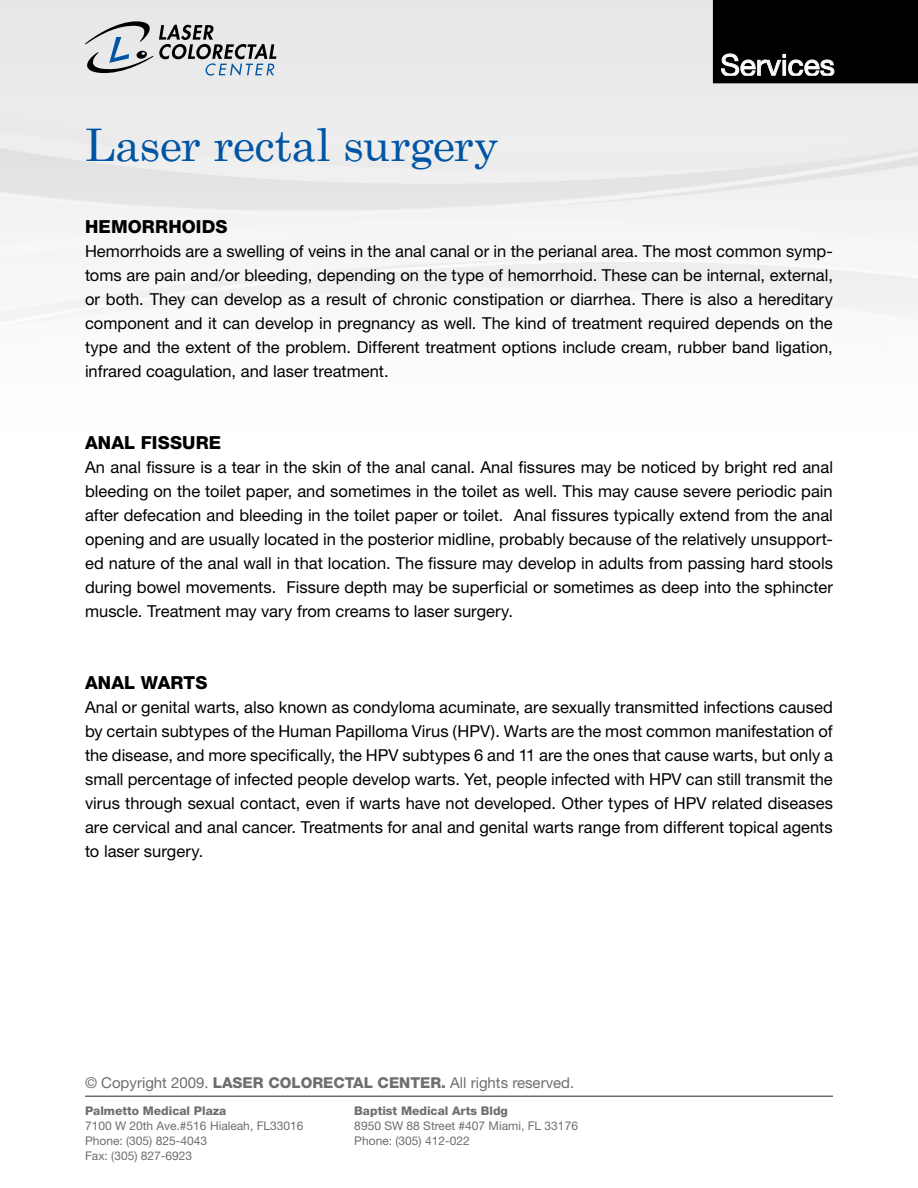
<style>
.page{position:relative;width:918px;height:1188px;background:#fff}
.page>*{position:absolute;margin:0;border:0;box-sizing:border-box;transform-origin:0 0}
.t1{font:45px "Century Schoolbook";letter-spacing:-.015em;color:#0054a4}
.t2{font:30px "Helvetica Neue";color:#fff}
.t3{font:800 18px "Helvetica Neue";letter-spacing:.01em;color:#000}
.t4{font:16.5px/24px "Helvetica Neue";color:#000;text-align:justify}
.t5{font:15px "Helvetica Neue";color:#6d6e71}
.t6{font:12px/15px "Helvetica Neue";color:#6d6e71}
.t7{font:800 12px "Helvetica Neue";color:#6d6e71}
.s1{font-weight:800}
</style>
<div class="page">
<svg style="left:85px;top:21px;width:68px;height:54px;background:#babec1"></svg>
<svg style="left:159px;top:25px;width:117px;height:51px;background:#b3b6b9"></svg>
<hr style="left:85px;top:1096px;width:748px;height:1px;background:#6d6e71">
<svg style="left:713px;top:0;width:205px;height:83px;background:#090909"></svg>
<h1 class="t1" style="left:85px;top:107px;width:415px">Laser rectal surgery</h1>
<h2 class="t2" style="left:720px;top:47px;width:116px">Services</h2>
<p class="t3" style="left:85px;top:216px;width:29px">HEMORRHO</p>
<p class="t3" style="left:196px;top:216px;width:31px">IDS</p>
<p class="t4" style="left:85px;top:239px;width:749px">Hemorrhoids are a swelling of veins in the anal canal or in the perianal area. The most common symp&shy;toms are pain and/or bleeding, depending on the type of hemorrhoid. These can be internal, external, or both. They can develop as a result of chronic constipation or diarrhea. There is also a hereditary component and it can develop in pregnancy as well. The kind of treatment required depends on the type and the extent of the problem. Different treatment options include cream, rubber band ligation, infrared coagulation, and laser treatment.</p>
<p class="t3" style="left:85px;top:432px;width:26px">ANAL</p>
<p class="t3" style="left:141px;top:432px;width:68px">FISSURE</p>
<p class="t4" style="left:85px;top:455px;width:750px">An anal fissure is a tear in the skin of the anal canal. Anal fissures may be noticed by bright red anal bleeding on the toilet paper, and sometimes in the toilet as well. This may cause severe periodic pain after defecation and bleeding in the toilet paper or toilet. Anal fissures typically extend from the anal opening and are usually located in the posterior midline, probably because of the relatively unsupport&shy;ed nature of the anal wall in that location. The fissure may develop in adults from passing hard stools during bowel movements. Fissure depth may be superficial or sometimes as deep into the sphincter muscle. Treatment may vary from creams to laser surgery.</p>
<p class="t3" style="left:85px;top:672px;width:26px">ANAL</p>
<p class="t3" style="left:141px;top:672px;width:31px">WARTS</p>
<p class="t4" style="left:85px;top:695px;width:749px">Anal or genital warts, also known as condyloma acuminate, are sexually transmitted infections caused by certain subtypes of the Human Papilloma Virus (HPV). Warts are the most common manifestation of the disease, and more specifically, the HPV subtypes 6 and 11 are the ones that cause warts, but only a small percentage of infected people develop warts. Yet, people infected with HPV can still transmit the virus through sexual contact, even if warts have not developed. Other types of HPV related diseases are cervical and anal cancer. Treatments for anal and genital warts range from different topical agents to laser surgery.</p>
<p class="t5" style="left:85px;top:1074px;width:491px">© Copyright 2009. <span class="s1">LASER COLORECTAL CENTER.</span> All rights reserved.</p>
<p class="t7" style="left:85px;top:1103px;width:143px">PALMETTO MEDICAL PLAZA</p>
<p class="t6" style="left:85px;top:1118px;width:220px">7100 W 20th Ave.#516 Hialeah, FL33016<br>Phone: (305) 825-4043<br>Fax: (305) 827-6923</p>
<p class="t7" style="left:354px;top:1103px;width:155px">BAPTIST MEDICAL ARTS BLDG</p>
<p class="t6" style="left:354px;top:1118px;width:225px">8950 SW 88 Street #407 Miami, FL 33176<br>Phone: (305) 412-022</p>
</div>
